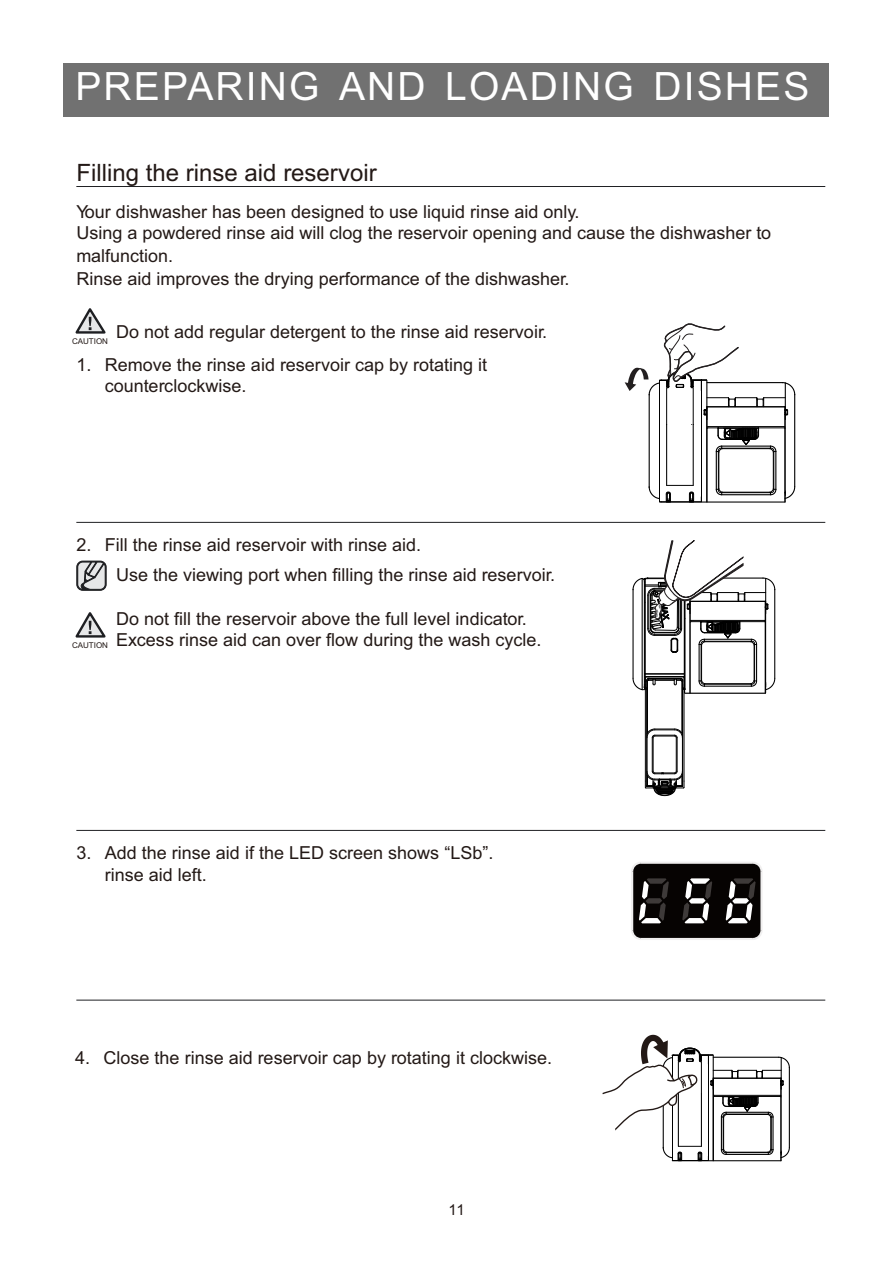
<style>
.page{position:relative;width:893px;height:1263px;background:#fff}
.page>*{position:absolute;margin:0;border:0;box-sizing:border-box;transform-origin:0 0}
.t1{font:39px "Arial";letter-spacing:.055em;color:#fff}
.t2{font:23.85px "Arial";color:#231916}
.t3{font:17.85px/21.5px "Arial";color:#231916}
.t4{font:15px "Arial";color:#231916}
.t5{font:7.95px "Arial";color:#231916}
</style>
<div class="page">
<div style="left:64px;top:64px;width:765px;height:53px;background:#717171"></div>
<hr style="left:76px;top:186px;width:749px;height:1px;background:#1e1f22">
<hr style="left:76px;top:522px;width:749px;height:1px;background:#1e1f22">
<hr style="left:76px;top:830px;width:749px;height:1px;background:#1e1f22">
<svg style="left:75px;top:308px;width:31px;height:26px"></svg>
<div style="left:76px;top:561px;width:31px;height:30px;border:1px solid #1e1f22;border-radius:6px"></div>
<svg style="left:77px;top:561px;width:29px;height:29px"></svg>
<svg style="left:75px;top:612px;width:31px;height:26px"></svg>
<div style="left:632px;top:863px;width:129px;height:76px;background:#060302;border-radius:9px"></div>
<hr style="left:641px;top:938px;width:112px;height:2px;background:#f0efef">
<hr style="left:641px;top:862px;width:112px;height:2px;background:#f0efef">
<svg style="left:631px;top:862px;width:38px;height:78px"></svg>
<svg style="left:682px;top:878px;width:30px;height:45px"></svg>
<svg style="left:726px;top:862px;width:36px;height:78px"></svg>
<hr style="left:649px;top:394px;width:1px;height:94px;background:#000">
<hr style="left:660px;top:501px;width:125px;height:2px;background:#000">
<hr style="left:722px;top:494px;width:48px;height:1px;background:#000">
<hr style="left:666px;top:425px;width:1px;height:60px;background:#000">
<hr style="left:666px;top:388px;width:1px;height:36px;background:#000">
<hr style="left:722px;top:492px;width:48px;height:1px;background:#000">
<hr style="left:693px;top:388px;width:1px;height:36px;background:#000">
<hr style="left:693px;top:425px;width:1px;height:60px;background:#000">
<hr style="left:716px;top:451px;width:1px;height:38px;background:#000">
<hr style="left:718px;top:451px;width:1px;height:38px;background:#000">
<hr style="left:719px;top:452px;width:1px;height:37px;background:#000">
<hr style="left:773px;top:451px;width:1px;height:38px;background:#000">
<hr style="left:775px;top:451px;width:1px;height:38px;background:#000">
<hr style="left:784px;top:407px;width:2px;height:95px;background:#000">
<hr style="left:794px;top:394px;width:1px;height:93px;background:#000">
<svg style="left:708px;top:426px;width:77px;height:30px"></svg>
<svg style="left:769px;top:488px;width:8px;height:8px"></svg>
<svg style="left:715px;top:488px;width:8px;height:8px"></svg>
<svg style="left:784px;top:485px;width:12px;height:15px"></svg>
<svg style="left:648px;top:485px;width:46px;height:18px"></svg>
<hr style="left:701px;top:380px;width:1px;height:122px;background:#000">
<hr style="left:659px;top:380px;width:1px;height:122px;background:#000">
<hr style="left:706px;top:407px;width:2px;height:95px;background:#000">
<svg style="left:624px;top:323px;width:172px;height:93px"></svg>
<svg style="left:602px;top:1035px;width:188px;height:126px"></svg>
<hr style="left:644px;top:582px;width:1px;height:103px;background:#000">
<hr style="left:685px;top:578px;width:1px;height:111px;background:#000">
<hr style="left:645px;top:585px;width:1px;height:95px;background:#000">
<hr style="left:645px;top:688px;width:1px;height:93px;background:#000">
<hr style="left:646px;top:688px;width:1px;height:98px;background:#000">
<hr style="left:647px;top:688px;width:1px;height:98px;background:#000">
<hr style="left:682px;top:688px;width:1px;height:98px;background:#000">
<hr style="left:684px;top:688px;width:1px;height:93px;background:#000">
<hr style="left:652px;top:738px;width:1px;height:33px;background:#000">
<hr style="left:653px;top:738px;width:1px;height:33px;background:#000">
<hr style="left:676px;top:738px;width:1px;height:33px;background:#000">
<hr style="left:677px;top:738px;width:1px;height:33px;background:#000">
<svg style="left:646px;top:728px;width:36px;height:10px"></svg>
<svg style="left:645px;top:771px;width:40px;height:25px"></svg>
<hr style="left:685px;top:693px;width:80px;height:1px;background:#000">
<hr style="left:704px;top:686px;width:47px;height:1px;background:#000">
<hr style="left:704px;top:684px;width:47px;height:1px;background:#000">
<hr style="left:705px;top:683px;width:46px;height:1px;background:#000">
<hr style="left:699px;top:644px;width:1px;height:37px;background:#000">
<hr style="left:701px;top:645px;width:1px;height:35px;background:#000">
<hr style="left:754px;top:644px;width:1px;height:37px;background:#000">
<hr style="left:756px;top:644px;width:1px;height:37px;background:#000">
<hr style="left:765px;top:601px;width:1px;height:92px;background:#000">
<svg style="left:750px;top:680px;width:8px;height:7px"></svg>
<svg style="left:698px;top:680px;width:7px;height:7px"></svg>
<hr style="left:774px;top:589px;width:1px;height:89px;background:#000">
<svg style="left:764px;top:677px;width:12px;height:14px"></svg>
<hr style="left:684px;top:575px;width:1px;height:118px;background:#000">
<hr style="left:689px;top:601px;width:2px;height:92px;background:#000">
<hr style="left:632px;top:589px;width:2px;height:89px;background:#000">
<hr style="left:642px;top:578px;width:1px;height:112px;background:#000">
<svg style="left:632px;top:673px;width:52px;height:20px"></svg>
<svg style="left:632px;top:540px;width:144px;height:113px"></svg>
<hr style="left:76px;top:1000px;width:749px;height:1px;background:#1e1f22">
<h1 class="t1" style="left:75px;top:72px;width:735px">PREPARING AND LOADING DISHES</h1>
<h2 class="t2" style="left:76px;top:163px;width:302px">Filling the rinse aid reservoir</h2>
<p class="t3" style="left:76px;top:202px;width:696px">Your dishwasher has been designed to use liquid rinse aid only.<br>Using a powdered rinse aid will clog the reservoir opening and cause the dishwasher to</p>
<p class="t3" style="left:76px;top:270px;width:495px">Rinse aid improves the drying performance of the dishwasher.</p>
<p class="t3" style="left:116px;top:322px;width:433px">Do not add regular detergent to the rinse aid reservoir.</p>
<p class="t3" style="left:105px;top:355px;width:384px;text-indent:-28px">1. Remove the rinse aid reservoir cap by rotating it counterclockwise.</p>
<p class="t3" style="left:76px;top:246px;width:98px">malfunction.</p>
<p class="t5" style="left:72px;top:338px;width:37px">CAUTION</p>
<p class="t3" style="left:116px;top:531px;width:440px;line-height:30px;text-indent:-40px">2. Fill the rinse aid reservoir with rinse aid.<br>Use the viewing port when filling the rinse aid reservoir.</p>
<p class="t3" style="left:116px;top:609px;width:427px">Do not fill the reservoir above the full level indicator.<br>Excess rinse aid can over flow during the wash cycle.</p>
<p class="t5" style="left:72px;top:642px;width:37px">CAUTION</p>
<p class="t3" style="left:105px;top:844px;width:390px;text-indent:-28px">3. Add the rinse aid if the LED screen shows “LSb”. rinse aid left.</p>
<p class="t3" style="left:75px;top:1049px;width:478px">4. Close the rinse aid reservoir cap by rotating it clockwise.</p>
<p class="t4" style="left:449px;top:1204px;width:18px">11</p>
</div>
